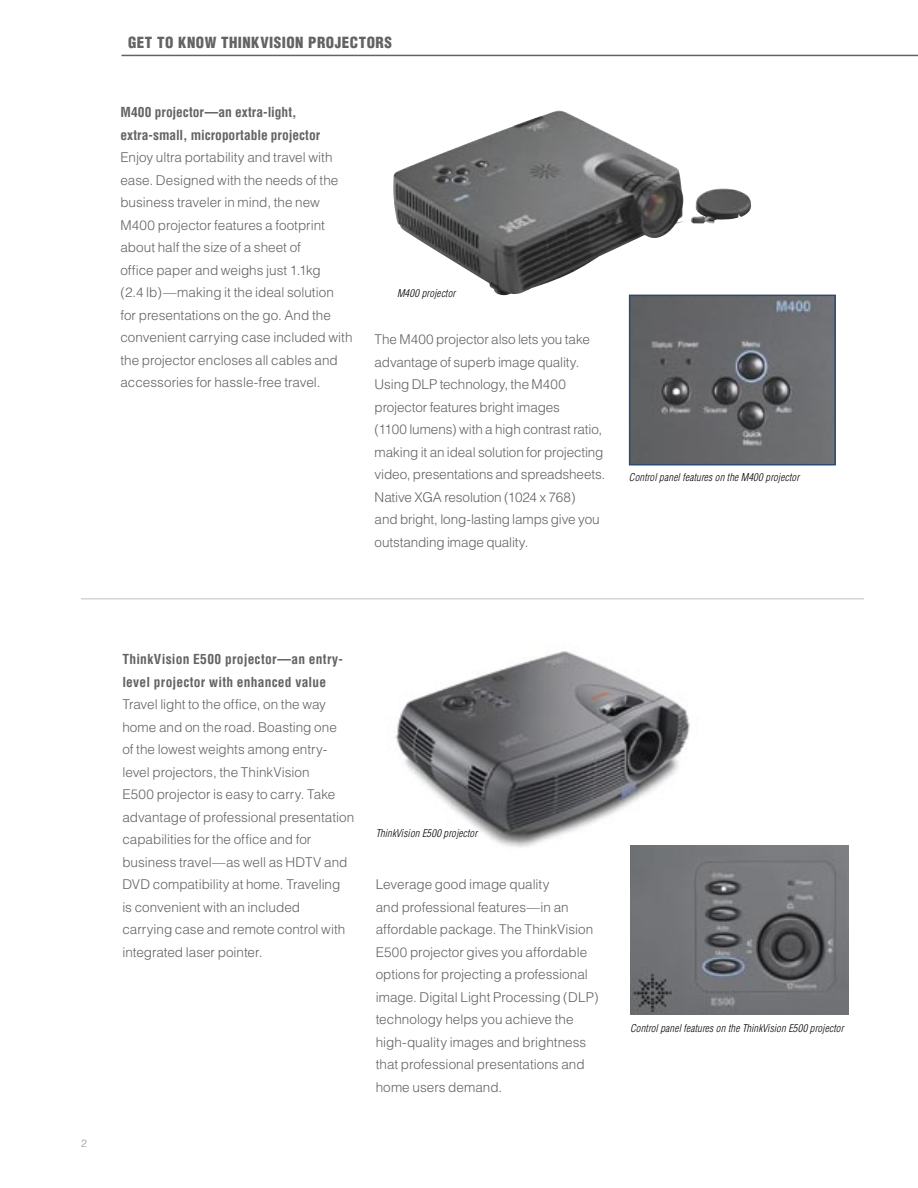
<style>
.page{position:relative;width:918px;height:1188px;background:#fff}
.page>*{position:absolute;margin:0;border:0;box-sizing:border-box;transform-origin:0 0}
.Subhead_-_all_caps{font:900 condensed 15px "Helvetica";letter-spacing:.03em;color:#636363}
.Helvetica_text{font:300 13.5px/22.5px "Helvetica";color:#636363}
.Subhead{font:700 condensed 13.5px/22.5px "Helvetica";letter-spacing:.01em;color:#636363}
.t1{font:italic 300 condensed 10.5px "Helvetica";letter-spacing:.015em;color:#000}
.Bridge_Page{font:300 10.5px "Helvetica";color:#939393}
</style>
<div class="page">
<img style="left:395px;top:651px;width:295px;height:197px">
<img style="left:630px;top:845px;width:219px;height:169px">
<hr style="left:122px;top:55px;width:796px;height:1px;background:#636363">
<hr style="left:81px;top:598px;width:783px;height:1px;background:#c0c0c0">
<img style="left:632px;top:298px;width:201px;height:164px">
<div style="left:629px;top:295px;width:207px;height:170px;border:2px solid #2d4a73"></div>
<img style="left:393px;top:111px;width:358px;height:184px">
<p class="Subhead_-_all_caps" style="left:128px;top:33px;width:265px">GET TO KNOW THINKVISION PROJECTORS</p>
<p class="Subhead" style="left:120px;top:101px;width:201px">M400 projector—an extra-light, extra-small, microportable projector</p>
<p class="Helvetica_text" style="left:120px;top:146px;width:234px">Enjoy ultra portability and travel with ease. Designed with the needs of the business traveler in mind, the new M400 projector features a footprint about half the size of a sheet of<br>office paper and weighs just 1.1kg<br>(2.4 lb)—making it the ideal solution for presentations on the go. And the convenient carrying case included with the projector encloses all cables and accessories for hassle-free travel.</p>
<p class="t1" style="left:397px;top:286px;width:60px">M400 projector</p>
<p class="Helvetica_text" style="left:375px;top:328px;width:232px">The M400 projector also lets you take advantage of superb image quality.<br>Using DLP technology, the M400 projector features bright images<br>(1100 lumens) with a high contrast ratio, making it an ideal solution for projecting video, presentations and spreadsheets.<br>Native XGA resolution (1024 x 768)<br>and bright, long-lasting lamps give you outstanding image quality.</p>
<p class="t1" style="left:629px;top:471px;width:172px">Control panel features on the M400 projector</p>
<p class="Bridge_Page" style="left:81px;top:1137px;width:7px">2</p>
<p class="Subhead" style="left:122px;top:648px;width:222px">ThinkVision E500 projector—an entry&shy;level projector with enhanced value</p>
<p class="Helvetica_text" style="left:122px;top:693px;width:233px">Travel light to the office, on the way home and on the road. Boasting one<br>of the lowest weights among entry&shy;level projectors, the ThinkVision<br>E500 projector is easy to carry. Take advantage of professional presentation capabilities for the office and for business travel—as well as HDTV and DVD compatibility at home. Traveling<br>is convenient with an included<br>carrying case and remote control with integrated laser pointer.</p>
<p class="t1" style="left:376px;top:827px;width:103px">ThinkVision E500 projector</p>
<p class="Helvetica_text" style="left:376px;top:873px;width:224px">Leverage good image quality<br>and professional features—in an affordable package. The ThinkVision E500 projector gives you affordable options for projecting a professional image. Digital Light Processing (DLP) technology helps you achieve the high-quality images and brightness that professional presentations and home users demand.</p>
<p class="t1" style="left:630px;top:1022px;width:215px">Control panel features on the ThinkVision E500 projector</p>
</div>
